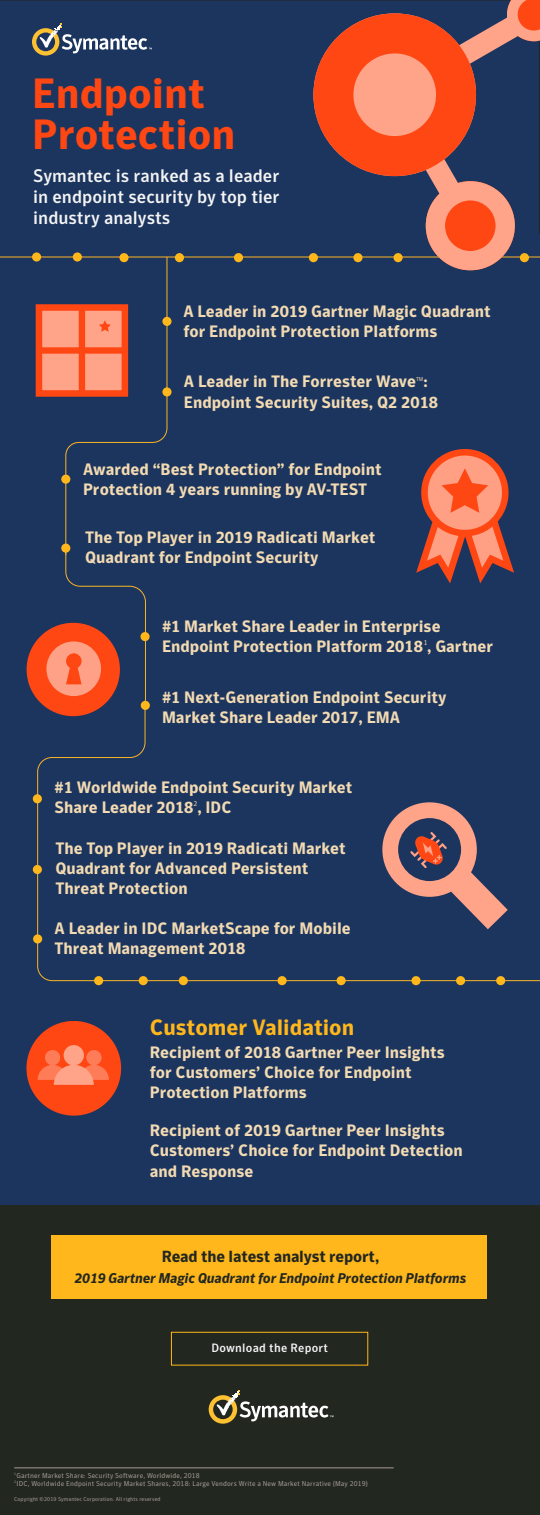
<style>
.page{position:relative;width:540px;height:1515px;background:#fff}
.page>*{position:absolute;margin:0;border:0;box-sizing:border-box;transform-origin:0 0}
.t1{font:700 42px/41px "Symantec Sans";color:#ff4713}
.t2{font:700 22px "Symantec Sans";color:#ffb71b}
.t3{font:500 18px/21px "Symantec Sans";color:#f4f4f5;text-align:justify}
.t4{font:700 16.4px/20.1px "Symantec Sans";color:#f2dab2}
.t5{font:700 16px "Symantec Sans";letter-spacing:-.01em;color:#222720}
.t6{font:italic 700 14px "Symantec Sans";letter-spacing:-.01em;color:#222720}
.t7{font:500 12px "Symantec Sans";letter-spacing:.02em;color:#f4f4f5}
.t8{font:7px/8px "Symantec Sans";letter-spacing:.015em;color:#a59b94}
.t9{font:7px "Symantec Sans";color:#f2dab2}
.t10{font:5.5px "Symantec Sans";letter-spacing:.015em;color:#a59b94}
.t11{font:5.5px "Symantec Sans";color:#f2dab2}
</style>
<div class="page">
<div style="left:0;top:1204px;width:540px;height:310px;background:#222720"></div>
<div style="left:0;top:0;width:313px;height:233px;background:#1c355e"></div>
<div style="left:0;top:233px;width:540px;height:971px;background:#1c355e"></div>
<div style="left:51px;top:1235px;width:436px;height:63px;background:#ffb71b"></div>
<svg style="left:32px;top:24px;width:120px;height:32px"></svg>
<svg style="left:424px;top:452px;width:81px;height:81px"></svg>
<div style="left:421px;top:449px;width:88px;height:87px;border:7px solid #ff4713;border-radius:50%"></div>
<svg style="left:416px;top:468px;width:98px;height:116px"></svg>
<div style="left:36px;top:304px;width:92px;height:93px;background:#ffa389;border:7px solid #ff4713"></div>
<div style="left:39px;top:347px;width:86px;height:6px;background:#ff4713"></div>
<div style="left:27px;top:622px;width:93px;height:94px;background:#ff4713;border-radius:50%"></div>
<svg style="left:46px;top:258px;width:121px;height:439px"></svg>
<div style="left:171px;top:1331px;width:197px;height:34px;border:1px solid #ffb71b"></div>
<svg style="left:209px;top:1390px;width:124px;height:33px"></svg>
<hr style="left:0;top:257px;width:540px;height:1px;background:#fcb525">
<div style="left:32px;top:252px;width:9px;height:9px;background:#ffb71b;border-radius:50%"></div>
<div style="left:73px;top:252px;width:9px;height:9px;background:#ffb71b;border-radius:50%"></div>
<div style="left:119px;top:253px;width:10px;height:9px;background:#ffb71b;border-radius:50%"></div>
<div style="left:175px;top:253px;width:9px;height:9px;background:#ffb71b;border-radius:50%"></div>
<div style="left:234px;top:253px;width:9px;height:9px;background:#ffb71b;border-radius:50%"></div>
<div style="left:309px;top:253px;width:9px;height:9px;background:#ffb71b;border-radius:50%"></div>
<div style="left:162px;top:317px;width:10px;height:9px;background:#ffb71b;border-radius:50%"></div>
<div style="left:162px;top:387px;width:10px;height:9px;background:#ffb71b;border-radius:50%"></div>
<div style="left:61px;top:474px;width:9px;height:9px;background:#ffb71b;border-radius:50%"></div>
<div style="left:61px;top:543px;width:9px;height:9px;background:#ffb71b;border-radius:50%"></div>
<div style="left:140px;top:632px;width:10px;height:9px;background:#ffb71b;border-radius:50%"></div>
<div style="left:33px;top:794px;width:9px;height:9px;background:#ffb71b;border-radius:50%"></div>
<svg style="left:33px;top:864px;width:9px;height:10px"></svg>
<div style="left:33px;top:934px;width:9px;height:9px;background:#ffb71b;border-radius:50%"></div>
<svg style="left:313px;top:0;width:227px;height:270px;fill:#1c355e"></svg>
<svg style="left:313px;top:13px;width:163px;height:163px"></svg>
<svg style="left:37px;top:697px;width:503px;height:284px"></svg>
<hr style="left:14px;top:1467px;width:380px;height:1px;background:#a59b94">
<div style="left:278px;top:976px;width:9px;height:9px;background:#ffb71b;border-radius:50%"></div>
<div style="left:337px;top:976px;width:9px;height:9px;background:#ffb71b;border-radius:50%"></div>
<div style="left:411px;top:976px;width:10px;height:9px;background:#ffb71b;border-radius:50%"></div>
<div style="left:456px;top:976px;width:9px;height:9px;background:#ffb71b;border-radius:50%"></div>
<div style="left:496px;top:976px;width:9px;height:9px;background:#ffb71b;border-radius:50%"></div>
<div style="left:94px;top:976px;width:9px;height:9px;background:#ffb71b;border-radius:50%"></div>
<div style="left:139px;top:976px;width:9px;height:9px;background:#ffb71b;border-radius:50%"></div>
<div style="left:179px;top:976px;width:9px;height:9px;background:#ffb71b;border-radius:50%"></div>
<div style="left:26px;top:1020px;width:95px;height:95px;background:#ff4713;border-radius:50%"></div>
<svg style="left:38px;top:1045px;width:71px;height:39px"></svg>
<h1 class="t1" style="left:32px;top:73px;width:205px">Endpoint<br>Protection</h1>
<p class="t3" style="left:33px;top:165px;width:248px">Symantec is ranked as a leader in endpoint security by top tier industry analysts</p>
<p class="t4" style="left:183px;top:301px;width:309px">A Leader in 2019 Gartner Magic Quadrant for Endpoint Protection Platforms</p>
<p class="t4" style="left:184px;top:372px;width:245px">A Leader in The Forrester Wave :</p>
<p class="t11" style="left:416px;top:376px;width:9px">TM</p>
<p class="t4" style="left:184px;top:392px;width:256px">Endpoint Security Suites, Q2 2018</p>
<p class="t4" style="left:83px;top:459px;width:300px">Awarded “Best Protection” for Endpoint<br>Protection 4 years running by AV-TEST</p>
<p class="t4" style="left:85px;top:527px;width:292px">The Top Player in 2019 Radicati Market<br>Quadrant for Endpoint Security</p>
<p class="t4" style="left:162px;top:616px;width:333px">#1 Market Share Leader in Enterprise<br>Endpoint Protection Platform 2018 , Gartner</p>
<p class="t9" style="left:424px;top:638px;width:5px">1</p>
<p class="t4" style="left:162px;top:687px;width:286px">#1 Next-Generation Endpoint Security<br>Market Share Leader 2017, EMA</p>
<p class="t4" style="left:55px;top:777px;width:299px">#1 Worldwide Endpoint Security Market<br>Share Leader 2018 , IDC</p>
<p class="t9" style="left:193px;top:799px;width:5px">2</p>
<p class="t4" style="left:55px;top:838px;width:292px">The Top Player in 2019 Radicati Market<br>Quadrant for Advanced Persistent<br>Threat Protection</p>
<p class="t4" style="left:55px;top:918px;width:298px">A Leader in IDC MarketScape for Mobile<br>Threat Management 2018</p>
<h2 class="t2" style="left:150px;top:1013px;width:206px">Customer Validation</h2>
<p class="t4" style="left:150px;top:1041px;width:297px">Recipient of 2018 Gartner Peer Insights for Customers’ Choice for Endpoint<br>Protection Platforms</p>
<p class="t4" style="left:150px;top:1120px;width:315px">Recipient of 2019 Gartner Peer Insights<br>Customers’ Choice for Endpoint Detection and Response</p>
<p class="t5" style="left:162px;top:1246px;width:219px">Read the latest analyst report,</p>
<p class="t6" style="left:75px;top:1269px;width:393px">2019 Gartner Magic Quadrant for Endpoint Protection Platforms</p>
<p class="t7" style="left:211px;top:1340px;width:118px">Download the Report</p>
<p class="t8" style="left:14px;top:1471px;width:355px"><sup>1</sup>Gartner Market Share: Security Software, Worldwide, 2018<br><sup>2</sup>IDC, Worldwide Endpoint Security Market Shares, 2018: Large Vendors Write a New Market Narrative (May 2019)</p>
<p class="t10" style="left:14px;top:1495px;width:148px">Copyright ©2019 Symantec Corporation. All rights reserved</p>
</div>
